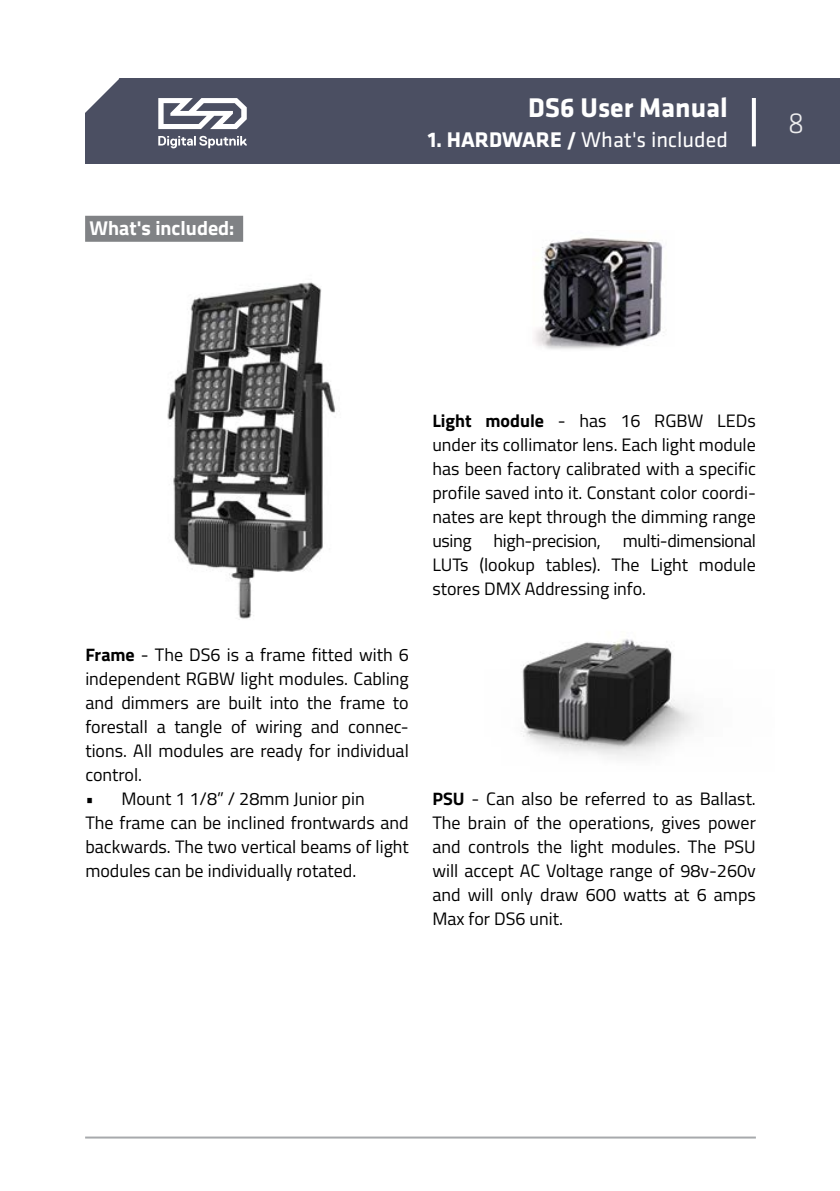
<style>
.page{position:relative;width:840px;height:1191px;background:#fff}
.page>*{position:absolute;margin:0;border:0;box-sizing:border-box;transform-origin:0 0}
.t1{font:300 30px "Klavika";color:#ededee}
.t2{font:700 28px "Klavika";color:#fff}
.t3{font:22px "Klavika";color:#fff}
.t4{font:700 20px "Titillium Web";color:#fff}
.t5{font:18px/24px "Titillium Web";color:#000;text-align:justify}
.s1{font-weight:700}
</style>
<div class="page">
<div style="left:85px;top:79px;width:754px;height:85px;background:#4b4f62"></div>
<svg style="left:158px;top:136px;width:89px;height:12px"></svg>
<svg style="left:158px;top:98px;width:88px;height:31px"></svg>
<svg style="left:751px;top:98px;width:4px;height:48px"></svg>
<svg style="left:85px;top:78px;width:34px;height:35px"></svg>
<hr style="left:85px;top:1136px;width:670px;height:2px;background:#a7a9ac">
<div style="left:85px;top:216px;width:158px;height:26px;background:#808285"></div>
<img style="left:521px;top:639px;width:174px;height:119px">
<img style="left:534px;top:238px;width:130px;height:111px">
<img style="left:167px;top:282px;width:168px;height:338px">
<p class="t4" style="left:89px;top:212px;width:146px">What's included:</p>
<h2 class="t2" style="left:528px;top:92px;width:201px">DS6 User Manual</h2>
<p class="t3" style="left:427px;top:128px;width:301px"><span class="s1">1. HARDWARE /</span> What's included</p>
<h1 class="t1" style="left:787px;top:107px;width:18px">8</h1>
<p class="t5" style="left:85px;top:641px;width:325px"><span class="s1">Frame</span> - The DS6 is a frame fitted with 6 independent RGBW light modules. Cabling and dimmers are built into the frame to forestall a tangle of wiring and connec&shy;tions. All modules are ready for individual control.</p>
<p class="t5" style="left:85px;top:785px;width:325px;text-align:left">• Mount 1 1/8” / 28mm Junior pin<br>The frame can be inclined frontwards and backwards. The two vertical beams of light modules can be individually rotated.</p>
<p class="t5" style="left:432px;top:407px;width:325px"><span class="s1">Light module</span> - has 16 RGBW LEDs under its collimator lens. Each light module has been factory calibrated with a specific profile saved into it. Constant color coordi&shy;nates are kept through the dimming range using high-precision, multi-dimensional LUTs (lookup tables). The Light module stores DMX Addressing info.</p>
<p class="t5" style="left:432px;top:786px;width:325px"><span class="s1">PSU</span> - Can also be referred to as Ballast.<br>The brain of the operations, gives power and controls the light modules. The PSU will accept AC Voltage range of 98v-260v and will only draw 600 watts at 6 amps Max for DS6 unit.</p>
</div>
